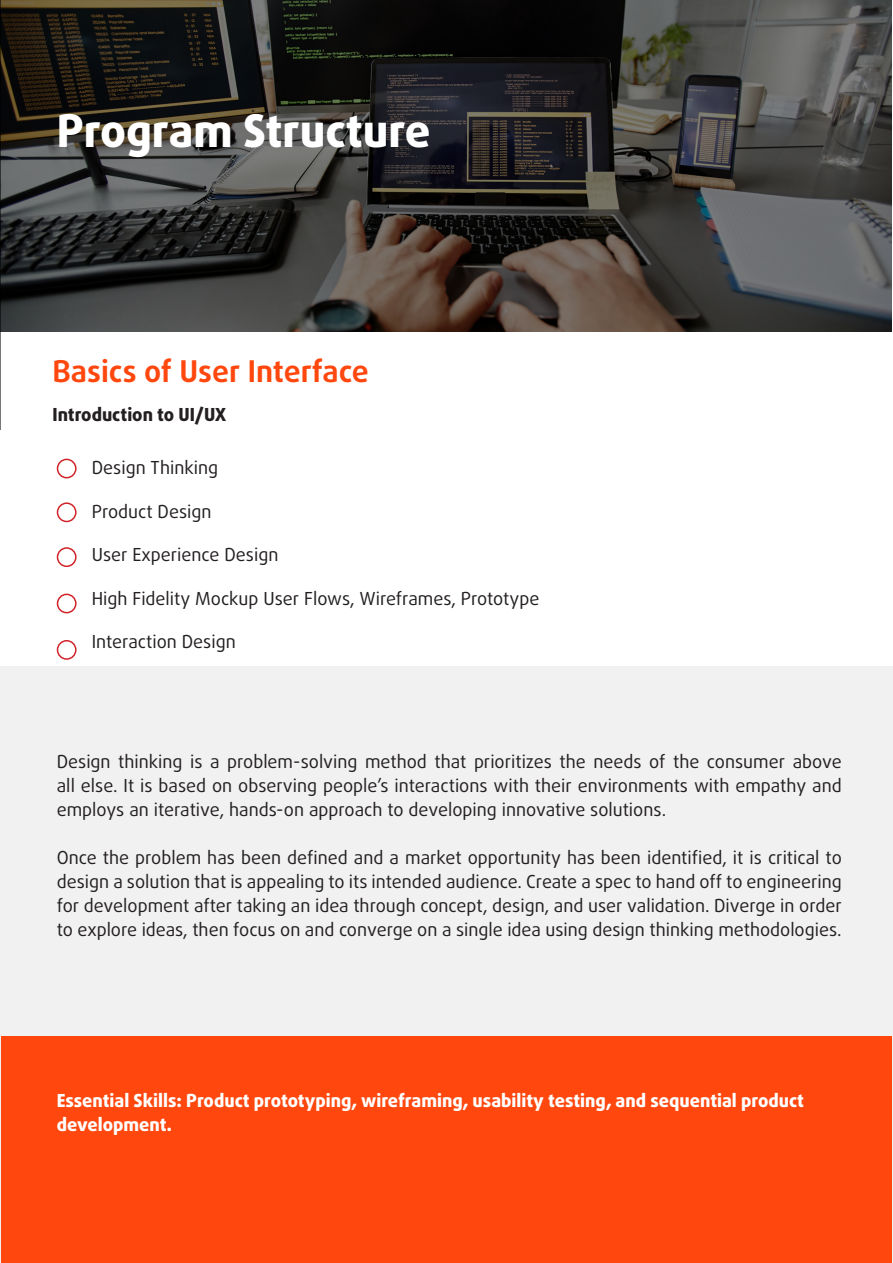
<style>
.page{position:relative;width:893px;height:1263px;background:#fff}
.page>*{position:absolute;margin:0;border:0;box-sizing:border-box;transform-origin:0 0}
.t1{font:800 45px "Daxline Pro";color:#fff}
.t2{font:700 30px "Daxline Pro";color:#ff470e}
.t3{font:18px/24px "Daxline Pro";color:#231f20;text-align:justify}
.t4{font:800 18px/24px "Daxline Pro";color:#fff}
.t5{font:800 18px "Daxline Pro";color:#231f20}
</style>
<div class="page">
<div style="left:1px;top:666px;width:892px;height:597px;background:#f1f1f1"></div>
<svg style="left:1px;top:0;width:890px;height:331px;background:#3a3836"></svg>
<hr style="left:0;top:0;width:1px;height:430px;background:#000">
<div style="left:2px;top:1036px;width:890px;height:227px;background:#ff470e"></div>
<div style="left:57px;top:459px;width:20px;height:19px;border:2px solid #d1232a;border-radius:50%"></div>
<div style="left:57px;top:502px;width:20px;height:20px;border:2px solid #d1232a;border-radius:50%"></div>
<div style="left:57px;top:547px;width:20px;height:20px;border:2px solid #d1232a;border-radius:50%"></div>
<div style="left:57px;top:594px;width:20px;height:19px;border:2px solid #d1232a;border-radius:50%"></div>
<div style="left:57px;top:640px;width:20px;height:20px;border:2px solid #d1232a;border-radius:50%"></div>
<p class="t1" style="left:57px;top:101px;width:375px">Program Structure</p>
<p class="t2" style="left:52px;top:351px;width:318px">Basics of User Interface</p>
<p class="t5" style="left:52px;top:403px;width:175px">Introduction to UI/UX</p>
<p class="t3" style="left:92px;top:456px;width:128px">Design Thinking</p>
<p class="t3" style="left:92px;top:499px;width:121px">Product Design</p>
<p class="t3" style="left:92px;top:543px;width:188px">User Experience Design</p>
<p class="t3" style="left:92px;top:586px;width:449px">High Fidelity Mockup User Flows, Wireframes, Prototype</p>
<p class="t3" style="left:92px;top:630px;width:145px">Interaction Design</p>
<p class="t3" style="left:57px;top:749px;width:787px">Design thinking is a problem-solving method that prioritizes the needs of the consumer above all else. It is based on observing people’s interactions with their environments with empathy and employs an iterative, hands-on approach to developing innovative solutions.</p>
<p class="t3" style="left:57px;top:845px;width:787px">Once the problem has been defined and a market opportunity has been identified, it is critical to design a solution that is appealing to its intended audience. Create a spec to hand off to engineering for development after taking an idea through concept, design, and user validation. Diverge in order to explore ideas, then focus on and converge on a single idea using design thinking methodologies.</p>
<p class="t4" style="left:57px;top:1089px;width:749px">Essential Skills: Product prototyping, wireframing, usability testing, and sequential product development.</p>
</div>
